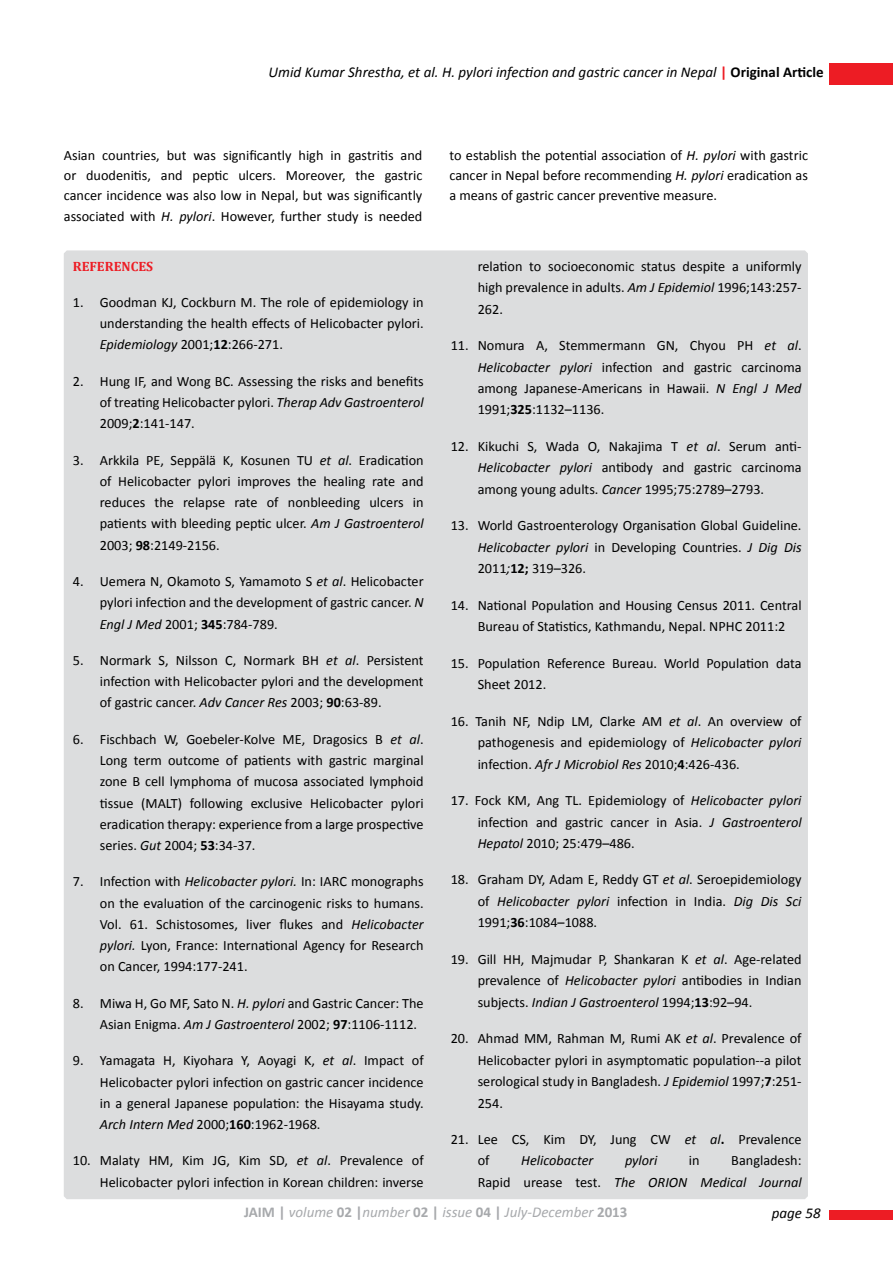
<style>
.page{position:relative;width:893px;height:1263px;background:#fff}
.page>*{position:absolute;margin:0;border:0;box-sizing:border-box;transform-origin:0 0}
.t1{font:italic 15px "Calibri";color:#000}
.t2{font:italic 15px "Calibri";color:#a7a9ac}
.t3{font:14.25px/21.3px "Calibri";color:#000;text-align:justify}
.t4{font:italic 14.25px "Calibri";color:#000}
.t5{font:700 13.5px "Cambria";color:#ed1c24}
.s1{font-weight:700;font-style:normal;color:#ed1c24}
.s2{font-weight:700;font-style:normal}
.s3{font-style:italic}
.s4{font-weight:700}
</style>
<div class="page">
<div style="left:829px;top:64px;width:64px;height:21px;background:#ed1c24"></div>
<div style="left:829px;top:1210px;width:64px;height:10px;background:#ed1c24"></div>
<div style="left:64px;top:250px;width:744px;height:949px;background:#dcddde"></div>
<p class="t1" style="left:269px;top:62px;width:557px">Umid Kumar Shrestha, et al. H. pylori infection and gastric cancer in Nepal <span class="s1">|</span> <span class="s2">Original Article</span></p>
<p class="t3" style="left:64px;top:145px;width:360px;line-height:20.2px">Asian countries, but was significantly high in gastritis and or duodenitis, and peptic ulcers. Moreover, the gastric cancer incidence was also low in Nepal, but was significantly associated with <span class="s3">H. pylori</span>. However, further study is needed</p>
<p class="t3" style="left:449px;top:145px;width:360px;line-height:20.2px">to establish the potential association of <span class="s3">H. pylori</span> with gastric cancer in Nepal before recommending <span class="s3">H. pylori</span> eradication as a means of gastric cancer preventive measure.</p>
<p class="t5" style="left:73px;top:256px;width:82px">REFERENCES</p>
<p class="t3" style="left:100px;top:292px;width:325px;text-indent:-27px">1. Goodman KJ, Cockburn M. The role of epidemiology in understanding the health effects of Helicobacter pylori.<br><span class="s3">Epidemiology</span> 2001;<span class="s4">12</span>:266-271.</p>
<p class="t3" style="left:100px;top:370px;width:325px;text-indent:-27px">2. Hung IF, and Wong BC. Assessing the risks and benefits of treating Helicobacter pylori. <span class="s3">Therap Adv Gastroenterol </span>2009;<span class="s4">2</span>:141-147.</p>
<p class="t3" style="left:100px;top:449px;width:325px;text-indent:-27px">3. Arkkila PE, Seppälä K, Kosunen TU <span class="s3">et al</span>. Eradication of Helicobacter pylori improves the healing rate and reduces the relapse rate of nonbleeding ulcers in patients with bleeding peptic ulcer. <span class="s3">Am J Gastroenterol </span>2003; <span class="s4">98</span>:2149-2156.</p>
<p class="t3" style="left:100px;top:571px;width:325px;text-indent:-27px">4. Uemera N, Okamoto S, Yamamoto S <span class="s3">et al</span>. Helicobacter pylori infection and the development of gastric cancer. <span class="s3">N Engl J Med</span> 2001; <span class="s4">345</span>:784-789.</p>
<p class="t3" style="left:100px;top:649px;width:325px;text-indent:-27px">5. Normark S, Nilsson C, Normark BH <span class="s3">et al</span>. Persistent infection with Helicobacter pylori and the development of gastric cancer. <span class="s3">Adv Cancer Res</span> 2003; <span class="s4">90</span>:63-89.</p>
<p class="t3" style="left:100px;top:728px;width:325px;text-indent:-27px">6. Fischbach W, Goebeler-Kolve ME, Dragosics B <span class="s3">et al</span>.<br>Long term outcome of patients with gastric marginal zone B cell lymphoma of mucosa associated lymphoid tissue (MALT) following exclusive Helicobacter pylori eradication therapy: experience from a large prospective series. <span class="s3">Gut</span> 2004; <span class="s4">53</span>:34-37.</p>
<p class="t3" style="left:100px;top:871px;width:325px;text-indent:-27px">7. Infection with <span class="s3">Helicobacter pylori.</span> In: IARC monographs on the evaluation of the carcinogenic risks to humans.<br>Vol. 61. Schistosomes, liver flukes and <span class="s3">Helicobacter pylori.</span> Lyon, France: International Agency for Research on Cancer, 1994:177-241.</p>
<p class="t3" style="left:100px;top:992px;width:325px;text-indent:-27px">8. Miwa H, Go MF, Sato N. <span class="s3">H. pylori</span> and Gastric Cancer: The<br>Asian Enigma. <span class="s3">Am J Gastroenterol</span> 2002; <span class="s4">97</span>:1106-1112.</p>
<p class="t3" style="left:100px;top:1050px;width:325px;text-indent:-27px">9. Yamagata H, Kiyohara Y, Aoyagi K, <span class="s3">et al</span>. Impact of Helicobacter pylori infection on gastric cancer incidence in a general Japanese population: the Hisayama study.<br><span class="s3">Arch Intern Med</span> 2000;<span class="s4">160</span>:1962-1968.</p>
<p class="t3" style="left:73px;top:1150px;width:352px;text-align:right">10. Malaty HM, Kim JG, Kim SD, <span class="s3">et al</span>. Prevalence of<br>Helicobacter pylori infection in Korean children: inverse</p>
<p class="t3" style="left:478px;top:255px;width:325px">relation to socioeconomic status despite a uniformly high prevalence in adults. <span class="s3">Am J Epidemiol</span> 1996;143:257- 262.</p>
<p class="t3" style="left:478px;top:335px;width:325px;text-indent:-27px">11. Nomura A, Stemmermann GN, Chyou PH <span class="s3">et al</span>.<br><span class="s3">Helicobacter pylori</span> infection and gastric carcinoma among Japanese-Americans in Hawaii. <span class="s3">N Engl J Med </span>1991;<span class="s4">325</span>:1132–1136.</p>
<p class="t3" style="left:478px;top:436px;width:325px;text-indent:-27px">12. Kikuchi S, Wada O, Nakajima T <span class="s3">et al</span>. Serum anti-<span class="s3">Helicobacter pylori</span> antibody and gastric carcinoma among young adults. <span class="s3">Cancer</span> 1995;75:2789–2793.</p>
<p class="t3" style="left:478px;top:515px;width:325px;text-indent:-27px">13. World Gastroenterology Organisation Global Guideline.<br><span class="s3">Helicobacter pylori</span> in Developing Countries. <span class="s3">J Dig Dis </span>2011<span class="s3">;</span><span class="s4">12;</span> 319–326.</p>
<p class="t3" style="left:478px;top:594px;width:325px;text-indent:-27px">14. National Population and Housing Census 2011. Central<br>Bureau of Statistics, Kathmandu, Nepal. NPHC 2011:2</p>
<p class="t3" style="left:478px;top:652px;width:325px;text-indent:-27px">15. Population Reference Bureau. World Population data<br>Sheet 2012.</p>
<p class="t3" style="left:478px;top:710px;width:325px;text-indent:-27px">16. Tanih NF, Ndip LM, Clarke AM <span class="s3">et al</span>. An overview of pathogenesis and epidemiology of <span class="s3">Helicobacter pylori </span>infection. <span class="s3">Afr J Microbiol Res</span> 2010;<span class="s4">4</span>:426-436.</p>
<p class="t3" style="left:478px;top:790px;width:325px;text-indent:-27px">17. Fock KM, Ang TL. Epidemiology of <span class="s3">Helicobacter pylori </span>infection and gastric cancer in Asia. <span class="s3">J Gastroenterol Hepatol</span> 2010; 25:479–486.</p>
<p class="t3" style="left:478px;top:869px;width:325px;text-indent:-27px">18. Graham DY, Adam E, Reddy GT <span class="s3">et al</span>. Seroepidemiology of <span class="s3">Helicobacter pylori</span> infection in India. <span class="s3">Dig Dis Sci </span>1991;<span class="s4">36</span>:1084–1088.</p>
<p class="t3" style="left:478px;top:948px;width:325px;text-indent:-27px">19. Gill HH, Majmudar P, Shankaran K <span class="s3">et al</span>. Age-related prevalence of <span class="s3">Helicobacter pylori</span> antibodies in Indian subjects. <span class="s3">Indian J Gastroenterol</span> 1994;<span class="s4">13</span>:92–94.</p>
<p class="t3" style="left:478px;top:1028px;width:325px;text-indent:-27px">20. Ahmad MM, Rahman M, Rumi AK <span class="s3">et al</span>. Prevalence of Helicobacter pylori in asymptomatic population--a pilot serological study in Bangladesh. <span class="s3">J Epidemiol</span> 1997;<span class="s4">7</span>:251- 254.</p>
<p class="t3" style="left:478px;top:1128px;width:325px;text-indent:-27px">21. Lee CS, Kim DY, Jung CW <span class="s3">et al</span><span class="s4">.</span> Prevalence of</p>
<p class="t3" style="left:478px;top:1150px;width:325px;text-align:right">Bangladesh:<br>Rapid urease test. <span class="s3">The ORION Medical Journal</span></p>
<p class="t4" style="left:521px;top:1151px;width:74px">Helicobacter</p>
<p class="t4" style="left:625px;top:1151px;width:34px">pylori</p>
<p class="t3" style="left:689px;top:1150px;width:12px">in</p>
<p class="t2" style="left:244px;top:1201px;width:385px"><span class="s2">JAIM |</span> volume <span class="s2">02 |</span>number <span class="s2">02 |</span> issue <span class="s2">04 |</span> July-December <span class="s2">2013</span></p>
<p class="t1" style="left:772px;top:1203px;width:50px">page 58</p>
</div>
